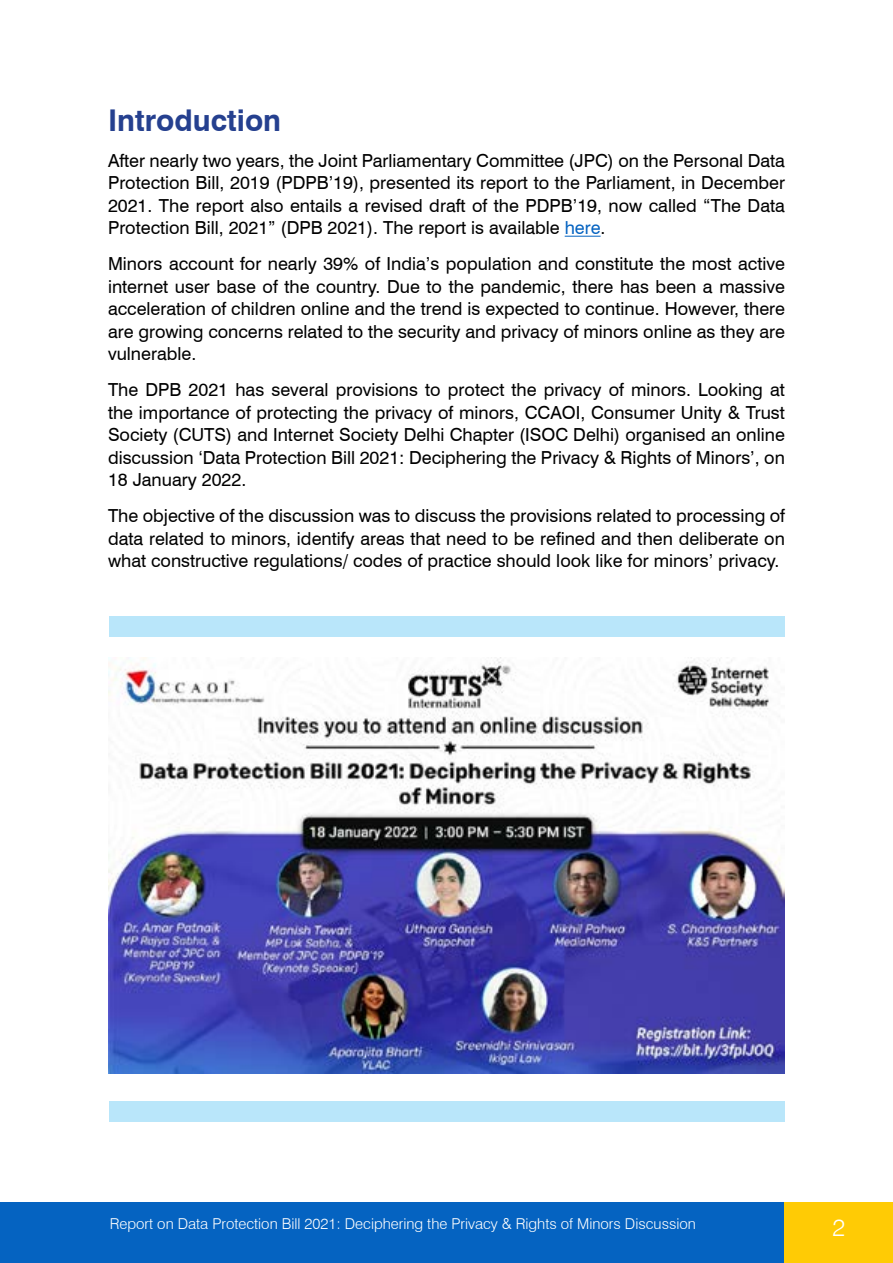
<style>
.page{position:relative;width:893px;height:1263px;background:#fff}
.page>*{position:absolute;margin:0;border:0;box-sizing:border-box;transform-origin:0 0}
.t1{font:700 30px "Swiss 721 BT";color:#25408f}
.t2{font:300 24px "Swiss 721 BT";color:#fff}
.t3{font:18px/22.5px "Swiss 721 BT";color:#000;text-align:justify}
.t4{font:300 15px "Swiss 721 BT";color:#fff}
.s1{color:#0563c1}
</style>
<div class="page">
<div style="left:0;top:1202px;width:893px;height:61px;background:#0563c1"></div>
<div style="left:785px;top:1202px;width:108px;height:61px;background:#ffcb05"></div>
<hr style="left:565px;top:236px;width:36px;height:1px;background:#0563c1">
<img style="left:108px;top:657px;width:676px;height:417px">
<div style="left:110px;top:616px;width:675px;height:21px;background:#b9e6fa"></div>
<div style="left:110px;top:1101px;width:675px;height:21px;background:#b9e6fa"></div>
<h1 class="t1" style="left:108px;top:102px;width:175px">Introduction</h1>
<p class="t3" style="left:108px;top:149px;width:678px">After nearly two years, the Joint Parliamentary Committee (JPC) on the Personal Data Protection Bill, 2019 (PDPB’19), presented its report to the Parliament, in December 2021. The report also entails a revised draft of the PDPB’19, now called “The Data Protection Bill, 2021” (DPB 2021). The report is available <span class="s1">here</span>.</p>
<p class="t3" style="left:108px;top:253px;width:678px">Minors account for nearly 39% of India’s population and constitute the most active internet user base of the country. Due to the pandemic, there has been a massive acceleration of children online and the trend is expected to continue. However, there are growing concerns related to the security and privacy of minors online as they are vulnerable.</p>
<p class="t3" style="left:108px;top:379px;width:678px">The DPB 2021 has several provisions to protect the privacy of minors. Looking at the importance of protecting the privacy of minors, CCAOI, Consumer Unity &amp; Trust Society (CUTS) and Internet Society Delhi Chapter (ISOC Delhi) organised an online discussion ‘Data Protection Bill 2021: Deciphering the Privacy &amp; Rights of Minors’, on 18 January 2022.</p>
<p class="t3" style="left:108px;top:505px;width:678px">The objective of the discussion was to discuss the provisions related to processing of data related to minors, identify areas that need to be refined and then deliberate on what constructive regulations/ codes of practice should look like for minors’ privacy.</p>
<p class="t4" style="left:110px;top:1214px;width:587px">Report on Data Protection Bill 2021: Deciphering the Privacy &amp; Rights of Minors Discussion</p>
<h2 class="t2" style="left:833px;top:1213px;width:14px">2</h2>
</div>
